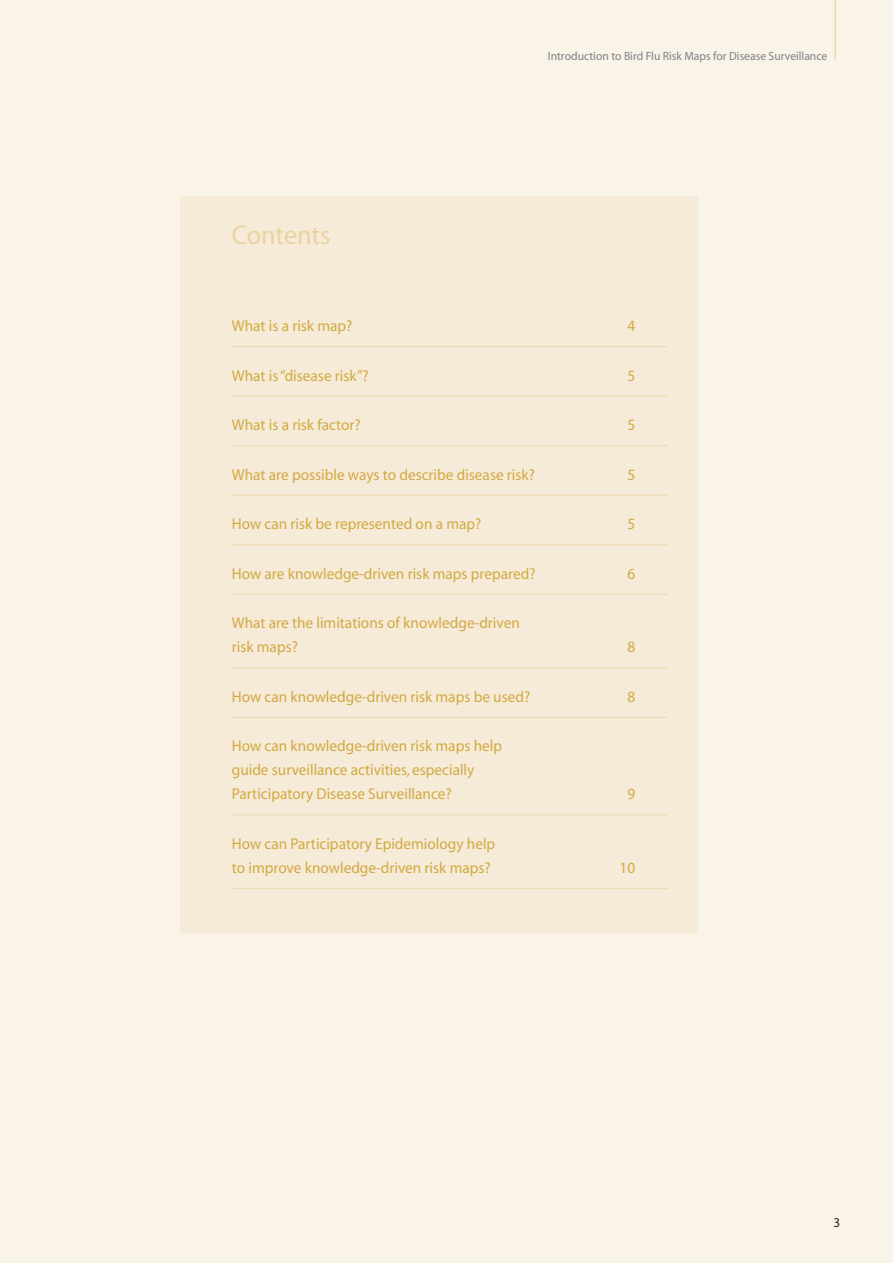
<style>
.page{position:relative;width:893px;height:1263px;background:#faf3e8}
.page>*{position:absolute;margin:0;border:0;box-sizing:border-box;transform-origin:0 0}
.t1{font:27px "Myriad";color:#ead3a0}
.t2{font:15.75px/24px "Myriad";color:#d2a941}
.t3{font:13.5px "Myriad";color:#231f20}
.t4{font:12px "Myriad";color:#808285}
</style>
<div class="page">
<hr style="left:834px;top:0;width:2px;height:60px;background:#edd7aa">
<div style="left:180px;top:196px;width:517px;height:737px;background:#f6ebd8"></div>
<hr style="left:232px;top:346px;width:435px;height:1px;background:#edd7aa">
<hr style="left:232px;top:396px;width:435px;height:1px;background:#edd7aa">
<hr style="left:232px;top:445px;width:435px;height:1px;background:#edd7aa">
<hr style="left:232px;top:495px;width:435px;height:1px;background:#edd7aa">
<hr style="left:232px;top:544px;width:435px;height:1px;background:#edd7aa">
<hr style="left:232px;top:594px;width:435px;height:1px;background:#edd7aa">
<hr style="left:232px;top:667px;width:435px;height:1px;background:#edd7aa">
<hr style="left:232px;top:717px;width:435px;height:1px;background:#edd7aa">
<hr style="left:232px;top:814px;width:435px;height:1px;background:#edd7aa">
<hr style="left:232px;top:888px;width:435px;height:1px;background:#edd7aa">
<h1 class="t1" style="left:232px;top:224px;width:100px">Contents</h1>
<p class="t4" style="left:548px;top:52px;width:281px">Introduction to Bird Flu Risk Maps for Disease Surveillance</p>
<p class="t2" style="left:232px;top:315px;width:122px">What is a risk map?</p>
<p class="t2" style="left:628px;top:315px;width:9px">4</p>
<p class="t2" style="left:232px;top:365px;width:138px">What is “disease risk”?</p>
<p class="t2" style="left:627px;top:365px;width:9px">5</p>
<p class="t2" style="left:232px;top:414px;width:130px">What is a risk factor?</p>
<p class="t2" style="left:628px;top:414px;width:9px">5</p>
<p class="t2" style="left:232px;top:464px;width:305px">What are possible ways to describe disease risk?</p>
<p class="t2" style="left:627px;top:464px;width:9px">5</p>
<p class="t2" style="left:232px;top:513px;width:251px">How can risk be represented on a map?</p>
<p class="t2" style="left:627px;top:513px;width:9px">5</p>
<p class="t2" style="left:232px;top:563px;width:305px">How are knowledge-driven risk maps prepared?</p>
<p class="t2" style="left:627px;top:563px;width:9px">6</p>
<p class="t2" style="left:232px;top:612px;width:289px">What are the limitations of knowledge-driven risk maps?</p>
<p class="t2" style="left:627px;top:636px;width:9px">8</p>
<p class="t2" style="left:232px;top:686px;width:300px">How can knowledge-driven risk maps be used?</p>
<p class="t2" style="left:628px;top:686px;width:9px">8</p>
<p class="t2" style="left:232px;top:735px;width:272px">How can knowledge-driven risk maps help guide surveillance activities, especially<br>Participatory Disease Surveillance?</p>
<p class="t2" style="left:627px;top:783px;width:9px">9</p>
<p class="t2" style="left:232px;top:833px;width:265px">How can Participatory Epidemiology help to improve knowledge-driven risk maps?</p>
<p class="t2" style="left:620px;top:857px;width:17px">10</p>
<p class="t3" style="left:834px;top:1217px;width:8px">3</p>
</div>
